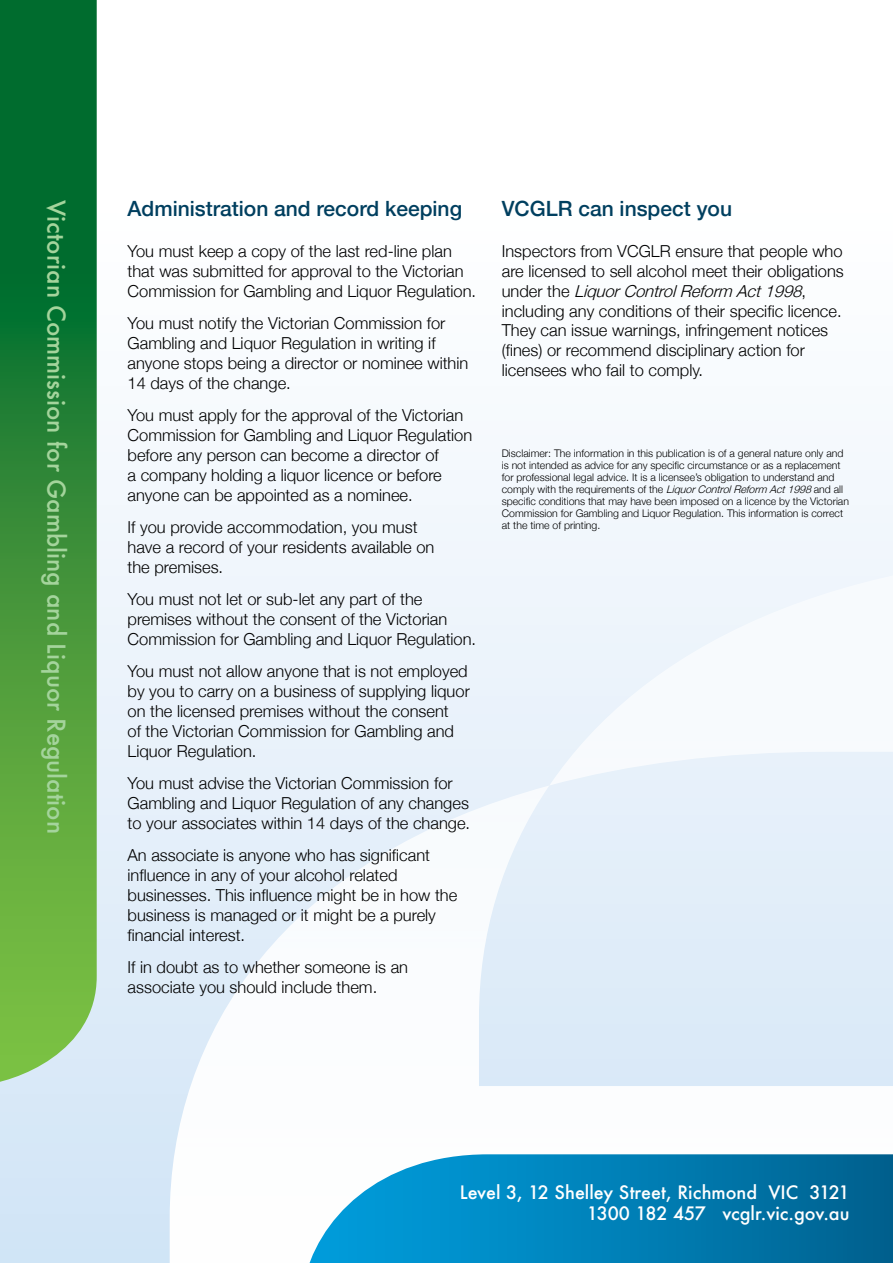
<style>
.page{position:relative;width:893px;height:1263px;background:#fff}
.page>*{position:absolute;margin:0;border:0;box-sizing:border-box;transform-origin:0 0}
.t1{font:500 24px "Futura";color:#a4d49c}
.body_text{font:500 21px "Helvetica Neue";color:#003f5f}
.heading_1{font:500 21px "Helvetica Neue";color:#003f5f}
.t2{font:500 18px/21.6px "Futura";color:#fff;text-align:right}
.body_text-2{font:300 16.5px/19.8px "Helvetica Neue";color:#000}
.body_text-3{font:300 10.5px/12px "Helvetica Neue";color:#000}
.s1{font-style:italic}
</style>
<div class="page">
<div style="left:0;top:155px;width:893px;height:1108px;background:linear-gradient(to bottom,#fff,#d1e4f6)"></div>
<svg style="left:549px;top:551px;width:344px;height:234px;fill:#f1f6fc"></svg>
<svg style="left:170px;top:785px;width:723px;height:478px"></svg>
<svg style="left:0;top:0;width:97px;height:1085px;background:#3a913d"></svg>
<svg style="left:303px;top:1154px;width:590px;height:109px;background:#178abb"></svg>
<h1 class="t1" style="left:73px;top:200px;width:635px;rotate:90deg">Victorian Commission for Gambling and Liquor Regulation</h1>
<p class="body_text" style="left:128px;top:192px;width:336px">Administration and record keeping</p>
<p class="body_text-2" style="left:128px;top:240px;width:350px">You must keep a copy of the last red-line plan that was submitted for approval to the Victorian<br>Commission for Gambling and Liquor Regulation.</p>
<p class="body_text-2" style="left:128px;top:312px;width:342px">You must notify the Victorian Commission for Gambling and Liquor Regulation in writing if anyone stops being a director or nominee within 14 days of the change.</p>
<p class="body_text-2" style="left:128px;top:404px;width:346px">You must apply for the approval of the Victorian Commission for Gambling and Liquor Regulation before any person can become a director of<br>a company holding a liquor licence or before anyone can be appointed as a nominee.</p>
<p class="body_text-2" style="left:128px;top:516px;width:308px">If you provide accommodation, you must have a record of your residents available on the premises.</p>
<p class="body_text-2" style="left:128px;top:588px;width:350px">You must not let or sub-let any part of the premises without the consent of the Victorian<br>Commission for Gambling and Liquor Regulation.</p>
<p class="body_text-2" style="left:128px;top:660px;width:344px">You must not allow anyone that is not employed by you to carry on a business of supplying liquor on the licensed premises without the consent<br>of the Victorian Commission for Gambling and Liquor Regulation.</p>
<p class="body_text-2" style="left:128px;top:772px;width:344px">You must advise the Victorian Commission for<br>Gambling and Liquor Regulation of any changes to your associates within 14 days of the change.</p>
<p class="body_text-2" style="left:128px;top:844px;width:331px">An associate is anyone who has significant influence in any of your alcohol related businesses. This influence might be in how the business is managed or it might be a purely financial interest.</p>
<p class="body_text-2" style="left:128px;top:956px;width:282px">If in doubt as to whether someone is an associate you should include them.</p>
<p class="heading_1" style="left:502px;top:192px;width:232px">VCGLR can inspect you</p>
<p class="body_text-2" style="left:502px;top:240px;width:344px">Inspectors from VCGLR ensure that people who are licensed to sell alcohol meet their obligations u n d e r t h e <span class="s1">LiquorControlReform Act1998</span>, including any conditions of their specific licence.<br>They can issue warnings, infringement notices (fines) or recommend disciplinary action for licensees who fail to comply.</p>
<p class="body_text-3" style="left:502px;top:447px;width:349px">Disclaimer: The information in this publication is of a general nature only and is not intended as advice for any specific circumstance or as a replacement for professional legal advice. It is a licensee’s obligation to understand and comply with the requirements of the <span class="s1">LiquorControlReform Act1998</span>and all specific conditions that may have been imposed on a licence by the Victorian Commission for Gambling and Liquor Regulation. This information is correct at the time of printing.</p>
<p class="t2" style="left:460px;top:1181px;width:391px">Level 3, 12 Shelley Street, Richmond VIC 3121<br>1300 182 457 vcglr.vic.gov.au</p>
</div>
